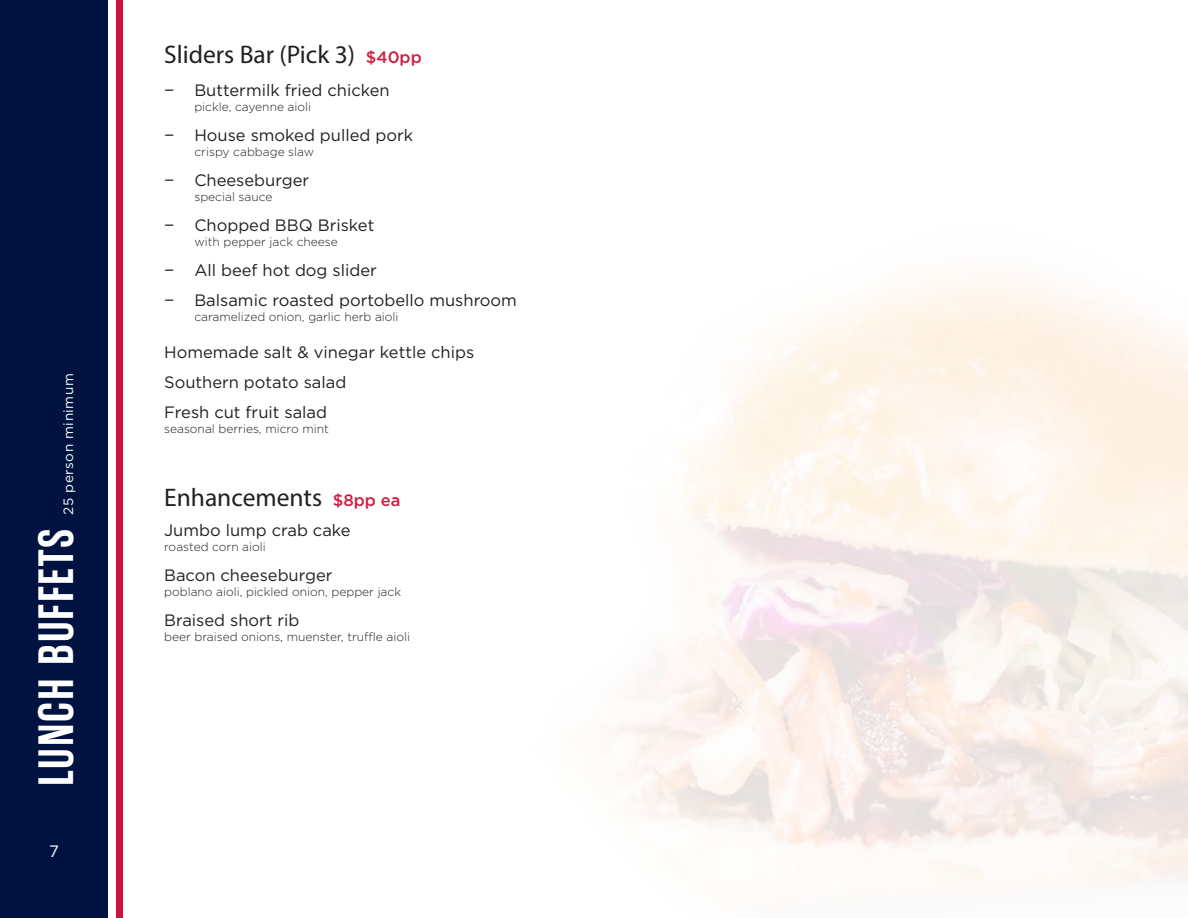
<style>
.page{position:relative;width:1188px;height:918px;background:#fff}
.page>*{position:absolute;margin:0;border:0;box-sizing:border-box;transform-origin:0 0}
.t1{font:600 49.5px "Rama Gothic E";letter-spacing:.04em;color:#fff}
.t2{font:25.5px "Myriad Pro";color:#231f20}
.t3{font:16.5px "Gotham";color:#231f20}
.t4{font:16.5px "Gotham";color:#fff}
.t5{font:13.5px "Gotham";letter-spacing:.04em;color:#fff}
.t6{font:300 12px "Gotham";color:#231f20}
.s1{font-family:"Gotham";font-weight:500;font-size:16.5px;color:#cf1e3f}
</style>
<div class="page">
<div style="left:0;top:0;width:107px;height:918px;background:#001340"></div>
<div style="left:116px;top:0;width:6px;height:918px;background:#cd123d"></div>
<p class="t5" style="left:60px;top:515px;width:143px;rotate:-90deg">25 person minimum</p>
<p class="t1" style="left:29px;top:786px;width:259px;rotate:-90deg">LUNCH BUFFETS</p>
<p class="t4" style="left:49px;top:840px;width:11px">7</p>
<p class="t2" style="left:164px;top:39px;width:259px">Sliders Bar (Pick 3) <span class="s1">$40pp</span></p>
<p class="t3" style="left:194px;top:80px;width:197px">Buttermilk fried chicken</p>
<p class="t6" style="left:194px;top:99px;width:118px">pickle, cayenne aioli</p>
<p class="t3" style="left:194px;top:125px;width:220px">House smoked pulled pork</p>
<p class="t6" style="left:194px;top:144px;width:121px">crispy cabbage slaw</p>
<p class="t3" style="left:194px;top:170px;width:116px">Cheeseburger</p>
<p class="t6" style="left:194px;top:189px;width:80px">special sauce</p>
<p class="t3" style="left:194px;top:215px;width:181px">Chopped BBQ Brisket</p>
<p class="t6" style="left:194px;top:234px;width:145px">with pepper jack cheese</p>
<p class="t3" style="left:194px;top:260px;width:184px">All beef hot dog slider</p>
<p class="t3" style="left:194px;top:290px;width:324px">Balsamic roasted portobello mushroom</p>
<p class="t6" style="left:194px;top:309px;width:206px">caramelized onion, garlic herb aioli</p>
<p class="t3" style="left:164px;top:80px;width:12px">−</p>
<p class="t3" style="left:164px;top:125px;width:12px">−</p>
<p class="t3" style="left:164px;top:170px;width:12px">−</p>
<p class="t3" style="left:164px;top:215px;width:12px">−</p>
<p class="t3" style="left:164px;top:260px;width:12px">−</p>
<p class="t3" style="left:164px;top:290px;width:12px">−</p>
<p class="t3" style="left:164px;top:341px;width:312px">Homemade salt &amp; vinegar kettle chips</p>
<p class="t3" style="left:164px;top:371px;width:184px">Southern potato salad</p>
<p class="t3" style="left:164px;top:401px;width:164px">Fresh cut fruit salad</p>
<p class="t6" style="left:164px;top:421px;width:166px">seasonal berries, micro mint</p>
<p class="t2" style="left:164px;top:482px;width:238px">Enhancements <span class="s1">$8pp ea</span></p>
<p class="t3" style="left:164px;top:519px;width:188px">Jumbo lump crab cake</p>
<p class="t6" style="left:164px;top:539px;width:103px">roasted corn aioli</p>
<p class="t3" style="left:164px;top:564px;width:170px">Bacon cheeseburger</p>
<p class="t6" style="left:164px;top:584px;width:238px">poblano aioli, pickled onion, pepper jack</p>
<p class="t3" style="left:164px;top:609px;width:137px">Braised short rib</p>
<p class="t6" style="left:164px;top:629px;width:247px">beer braised onions, muenster, truffle aioli</p>
</div>
